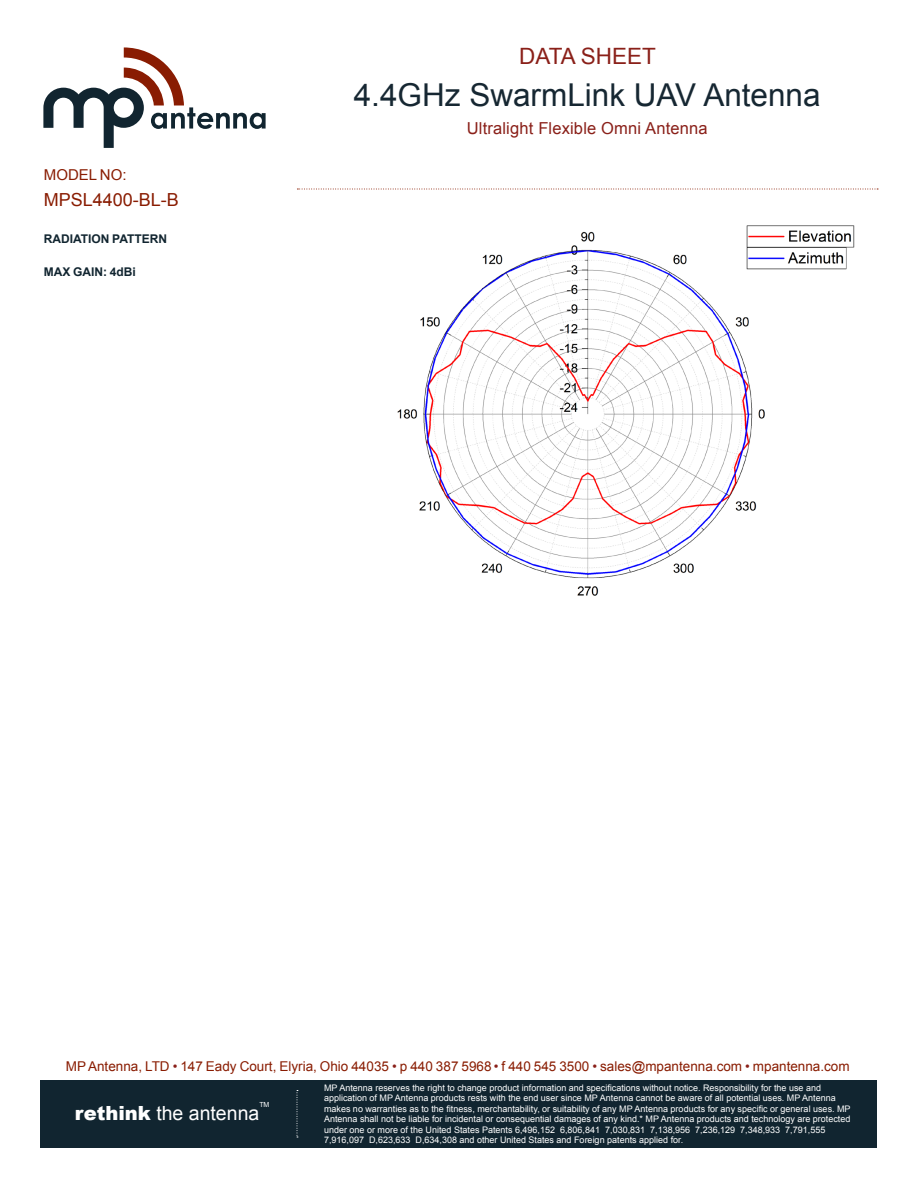
<style>
.page{position:relative;width:918px;height:1188px;background:#fff}
.page>*{position:absolute;margin:0;border:0;box-sizing:border-box;transform-origin:0 0}
.Head_Big{font:31.5px "Arial";color:#162732}
.Head_Small{font:22.5px "Arial";color:#8a2019}
.t1{font:19.5px "Arial";color:#fff}
.Model_No_2{font:18px "Arial";color:#891c02}
.Head_Small_2{font:16.5px "Arial";letter-spacing:.01em;color:#8a2019}
.Model_No_1{font:15px "Arial";color:#891c02}
.Side_Text{font:13.5px "Arial";color:#891c02}
.Text{font:700 12px "Arial";color:#112530}
.Footer_Text{font:9px/10.5px "Arial";color:#fff}
.t2{font:7.05px "Arial";color:#fff}
.s1{color:#8a2019}
.s2{font-weight:900}
</style>
<div class="page">
<div style="left:40px;top:1080px;width:838px;height:68px;background:#112530"></div>
<svg style="left:43px;top:47px;width:223px;height:101px"></svg>
<svg style="left:297px;top:1090px;width:1px;height:48px"></svg>
<svg style="left:297px;top:189px;width:581px;height:1px"></svg>
<img style="left:397px;top:225px;width:458px;height:371px">
<p class="Model_No_1" style="left:44px;top:165px;width:84px">MODEL NO:</p>
<p class="Model_No_2" style="left:44px;top:188px;width:137px">MPSL4400-BL-B</p>
<p class="Text" style="left:44px;top:231px;width:125px">RADIATION PATTERN</p>
<p class="Text" style="left:44px;top:264px;width:93px">MAX GAIN: 4dBi</p>
<p class="Head_Small" style="left:519px;top:41px;width:138px">DATA SHEET</p>
<p class="Head_Big" style="left:354px;top:74px;width:468px">4.4GHz SwarmLink UAV Antenna</p>
<p class="Head_Small_2" style="left:467px;top:118px;width:242px">Ultralight Flexible Omni Antenna</p>
<p class="Side_Text" style="left:66px;top:1057px;width:785px">MP Antenna, LTD <span class="s1">•</span> 147 Eady Court, Elyria, Ohio 44035 <span class="s1">•</span> p 440 387 5968 <span class="s1">•</span> f 440 545 3500 <span class="s1">•</span> sales@mpantenna.com <span class="s1">•</span> mpantenna.com</p>
<p class="t2" style="left:259px;top:1100px;width:12px">TM</p>
<p class="t1" style="left:75px;top:1100px;width:186px"><span class="s2">rethink</span> the antenna</p>
<p class="Footer_Text" style="left:324px;top:1082px;width:528px">MP Antenna reserves the right to change product information and specifications without notice. Responsibility for the use and application of MP Antenna products rests with the end user since MP Antenna cannot be aware of all potential uses. MP Antenna makes no warranties as to the fitness, merchantability, or suitability of any MP Antenna products for any specific or general uses. MP Antenna shall not be liable for incidental or consequential damages of any kind.* MP Antenna products and technology are protected under one or more of the United States Patents 6,496,152 6,806,841 7,030,831 7,138,956 7,236,129 7,348,933 7,791,555<br>7,916,097 D,623,633 D,634,308 and other United States and Foreign patents applied for.</p>
</div>
